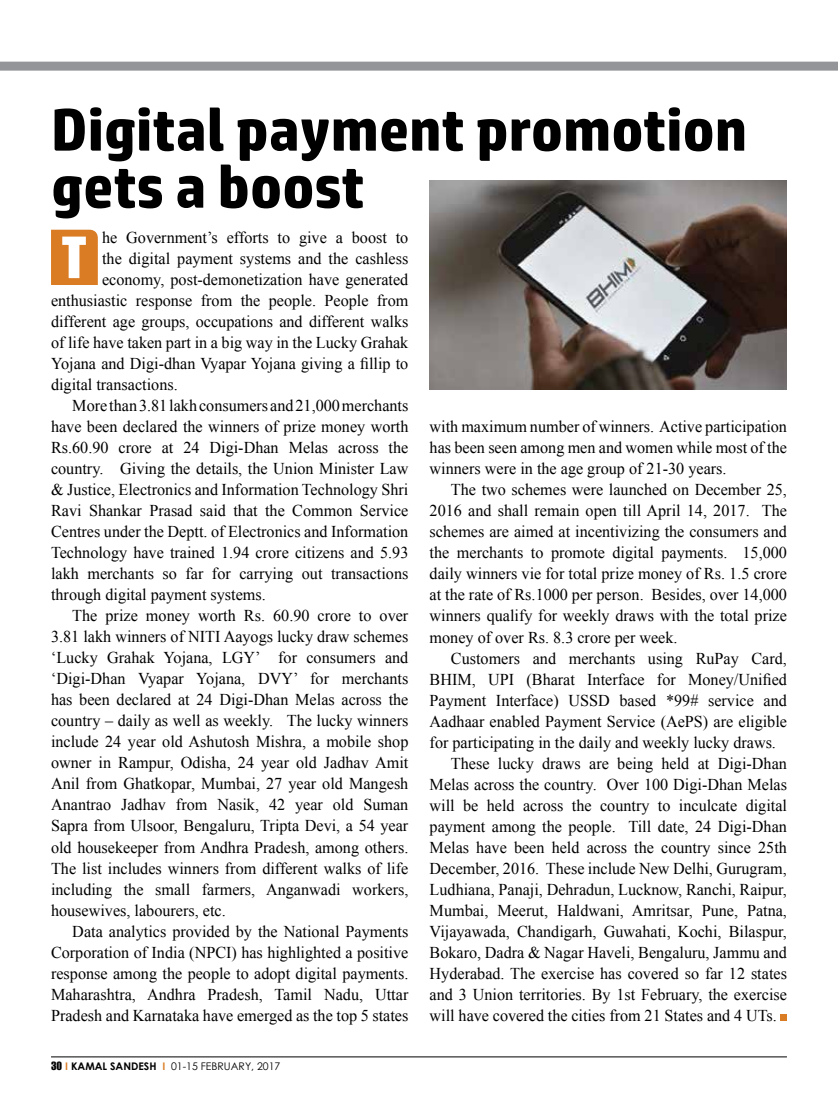
<style>
.page{position:relative;width:838px;height:1106px;background:#fff}
.page>*{position:absolute;margin:0;border:0;box-sizing:border-box;transform-origin:0 0}
.t1{font:700 60px/57px "HP Simplified";color:#000}
.t2{font:52.5px "Impact";color:#fff}
.t3{font:16.5px/21px "Times New Roman";color:#000;text-align:justify}
.t4{font:10.5px "Century Gothic";color:#000}
.s1{font-family:"Impact"}
.s2{font-weight:700;color:#da7c24}
.s3{font-weight:700}
</style>
<div class="page">
<hr style="left:51px;top:1056px;width:736px;height:1px;background:#000">
<div style="left:0;top:62px;width:838px;height:9px;background:#939598"></div>
<div style="left:780px;top:1014px;width:7px;height:6px;background:#da7c24"></div>
<div style="left:51px;top:230px;width:47px;height:55px;background:#da7c24"></div>
<img style="left:429px;top:181px;width:358px;height:208px">
<h1 class="t1" style="left:51px;top:101px;width:697px">Digital payment promotion gets a boost</h1>
<h2 class="t2" style="left:62px;top:217px;width:25px">T</h2>
<p class="t3" style="left:102px;top:227px;width:308px">he Government’s efforts to give a boost to</p>
<p class="t3" style="left:102px;top:248px;width:308px">the digital payment systems and the cashless</p>
<p class="t3" style="left:102px;top:269px;width:308px">economy, post-demonetization have generated</p>
<p class="t3" style="left:51px;top:290px;width:359px">enthusiastic response from the people. People from</p>
<p class="t3" style="left:51px;top:311px;width:359px">different age groups, occupations and different walks</p>
<p class="t3" style="left:51px;top:332px;width:359px">of life have taken part in a big way in the Lucky Grahak</p>
<p class="t3" style="left:51px;top:353px;width:359px">Yojana and Digi-dhan Vyapar Yojana giving a fillip to</p>
<p class="t3" style="left:51px;top:374px;width:128px">digital transactions.</p>
<p class="t3" style="left:72px;top:395px;width:337px">More than 3.81 lakh consumers and 21,000 merchants</p>
<p class="t3" style="left:51px;top:416px;width:359px">have been declared the winners of prize money worth</p>
<p class="t3" style="left:51px;top:437px;width:359px">Rs.60.90 crore at 24 Digi-Dhan Melas across the</p>
<p class="t3" style="left:51px;top:458px;width:359px">country. Giving the details, the Union Minister Law</p>
<p class="t3" style="left:51px;top:479px;width:359px">&amp; Justice, Electronics and Information Technology Shri</p>
<p class="t3" style="left:51px;top:500px;width:359px">Ravi Shankar Prasad said that the Common Service</p>
<p class="t3" style="left:51px;top:521px;width:359px">Centres under the Deptt. of Electronics and Information</p>
<p class="t3" style="left:51px;top:542px;width:359px">Technology have trained 1.94 crore citizens and 5.93</p>
<p class="t3" style="left:51px;top:563px;width:359px">lakh merchants so far for carrying out transactions</p>
<p class="t3" style="left:51px;top:584px;width:216px">through digital payment systems.</p>
<p class="t3" style="left:72px;top:605px;width:337px">The prize money worth Rs. 60.90 crore to over</p>
<p class="t3" style="left:51px;top:626px;width:359px">3.81 lakh winners of NITI Aayogs lucky draw schemes</p>
<p class="t3" style="left:51px;top:647px;width:359px">‘Lucky Grahak Yojana, LGY’ for consumers and</p>
<p class="t3" style="left:51px;top:668px;width:359px">‘Digi-Dhan Vyapar Yojana, DVY’ for merchants</p>
<p class="t3" style="left:51px;top:689px;width:359px">has been declared at 24 Digi-Dhan Melas across the</p>
<p class="t3" style="left:51px;top:710px;width:359px">country – daily as well as weekly. The lucky winners</p>
<p class="t3" style="left:51px;top:731px;width:359px">include 24 year old Ashutosh Mishra, a mobile shop</p>
<p class="t3" style="left:51px;top:752px;width:359px">owner in Rampur, Odisha, 24 year old Jadhav Amit</p>
<p class="t3" style="left:51px;top:773px;width:359px">Anil from Ghatkopar, Mumbai, 27 year old Mangesh</p>
<p class="t3" style="left:51px;top:794px;width:359px">Anantrao Jadhav from Nasik, 42 year old Suman</p>
<p class="t3" style="left:51px;top:815px;width:359px">Sapra from Ulsoor, Bengaluru, Tripta Devi, a 54 year</p>
<p class="t3" style="left:51px;top:836px;width:359px">old housekeeper from Andhra Pradesh, among others.</p>
<p class="t3" style="left:51px;top:857px;width:359px">The list includes winners from different walks of life</p>
<p class="t3" style="left:51px;top:878px;width:359px">including the small farmers, Anganwadi workers,</p>
<p class="t3" style="left:51px;top:899px;width:176px">housewives, labourers, etc.</p>
<p class="t3" style="left:72px;top:920px;width:337px">Data analytics provided by the National Payments</p>
<p class="t3" style="left:51px;top:941px;width:359px">Corporation of India (NPCI) has highlighted a positive</p>
<p class="t3" style="left:51px;top:962px;width:359px">response among the people to adopt digital payments.</p>
<p class="t3" style="left:51px;top:983px;width:359px">Maharashtra, Andhra Pradesh, Tamil Nadu, Uttar</p>
<p class="t3" style="left:51px;top:1004px;width:359px">Pradesh and Karnataka have emerged as the top 5 states</p>
<p class="t3" style="left:429px;top:416px;width:359px">with maximum number of winners. Active participation has been seen among men and women while most of the winners were in the age group of 21-30 years.</p>
<p class="t3" style="left:429px;top:479px;width:359px;text-indent:21px">The two schemes were launched on December 25, 2016 and shall remain open till April 14, 2017. The schemes are aimed at incentivizing the consumers and the merchants to promote digital payments. 15,000 daily winners vie for total prize money of Rs. 1.5 crore at the rate of Rs.1000 per person. Besides, over 14,000 winners qualify for weekly draws with the total prize money of over Rs. 8.3 crore per week.</p>
<p class="t3" style="left:451px;top:647px;width:337px">Customers and merchants using RuPay Card,</p>
<p class="t3" style="left:429px;top:668px;width:359px">BHIM, UPI (Bharat Interface for Money/Unified</p>
<p class="t3" style="left:429px;top:689px;width:359px">Payment Interface) USSD based *99# service and</p>
<p class="t3" style="left:429px;top:710px;width:359px">Aadhaar enabled Payment Service (AePS) are eligible</p>
<p class="t3" style="left:429px;top:731px;width:348px">for participating in the daily and weekly lucky draws.</p>
<p class="t3" style="left:451px;top:752px;width:337px">These lucky draws are being held at Digi-Dhan</p>
<p class="t3" style="left:429px;top:773px;width:359px">Melas across the country. Over 100 Digi-Dhan Melas</p>
<p class="t3" style="left:429px;top:794px;width:359px">will be held across the country to inculcate digital</p>
<p class="t3" style="left:429px;top:815px;width:359px">payment among the people. Till date, 24 Digi-Dhan</p>
<p class="t3" style="left:429px;top:836px;width:359px">Melas have been held across the country since 25th</p>
<p class="t3" style="left:429px;top:857px;width:359px">December, 2016. These include New Delhi, Gurugram,</p>
<p class="t3" style="left:429px;top:878px;width:359px">Ludhiana, Panaji, Dehradun, Lucknow, Ranchi, Raipur,</p>
<p class="t3" style="left:429px;top:899px;width:359px">Mumbai, Meerut, Haldwani, Amritsar, Pune, Patna,</p>
<p class="t3" style="left:429px;top:920px;width:359px">Vijayawada, Chandigarh, Guwahati, Kochi, Bilaspur,</p>
<p class="t3" style="left:429px;top:941px;width:359px">Bokaro, Dadra &amp; Nagar Haveli, Bengaluru, Jammu and</p>
<p class="t3" style="left:429px;top:962px;width:359px">Hyderabad. The exercise has covered so far 12 states</p>
<p class="t3" style="left:429px;top:983px;width:359px">and 3 Union territories. By 1st February, the exercise</p>
<p class="t3" style="left:429px;top:1004px;width:349px">will have covered the cities from 21 States and 4 UTs.</p>
<p class="t4" style="left:51px;top:1058px;width:231px"><span class="s1">30</span> <span class="s2">I</span> <span class="s3">KAMAL SANDESH</span> <span class="s2">I</span> 01-15 FEBRUARY, 2017</p>
</div>
